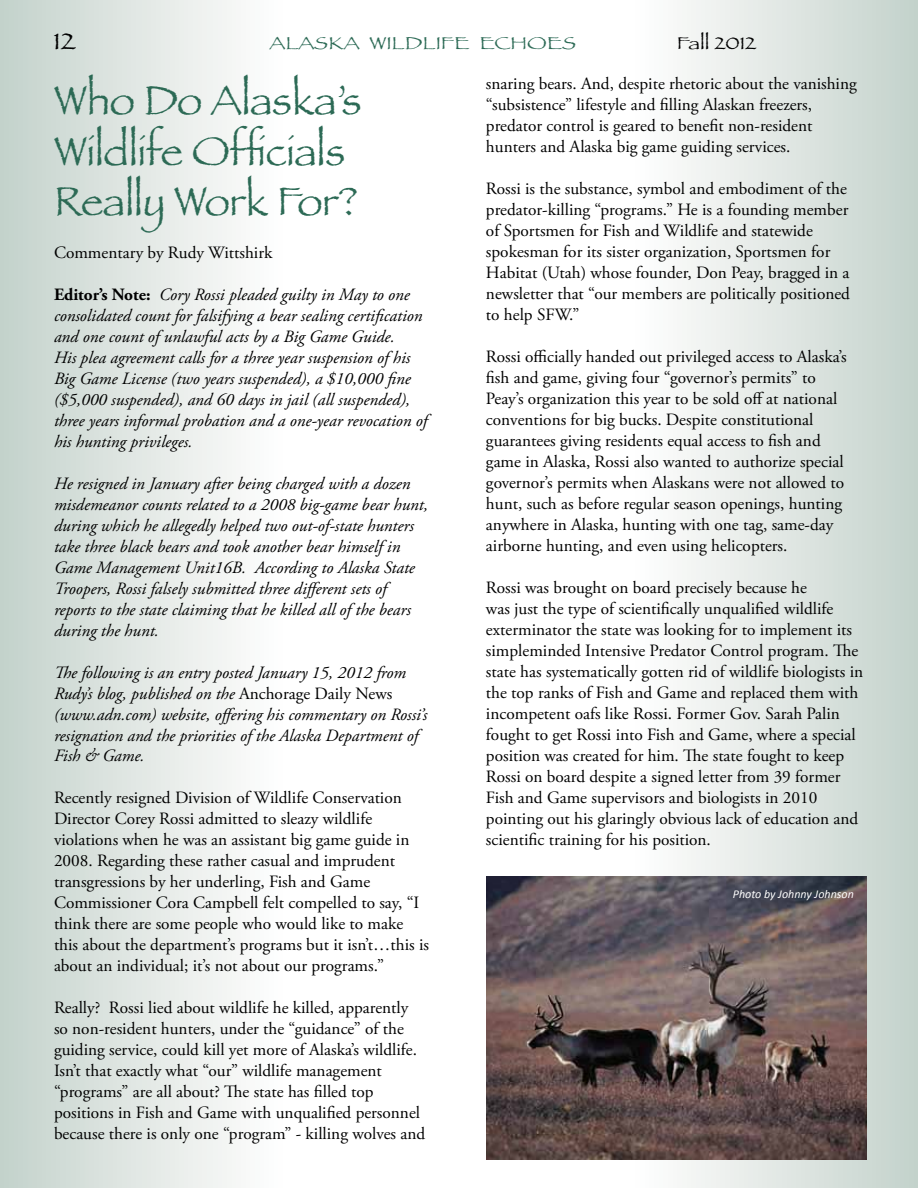
<style>
.page{position:relative;width:918px;height:1188px;background:#fff}
.page>*{position:absolute;margin:0;border:0;box-sizing:border-box;transform-origin:0 0}
.t1{font:42px/50.4px "Papyrus";letter-spacing:-.01em;color:#2c6a55}
.t2{font:24px "Papyrus";color:#000;scale:1.2 1}
.t3{font:18px "Papyrus";color:#2c6a55;scale:1.2 1}
.t4{font:18px "Papyrus";color:#000;scale:1.2 1}
.t5{font:17.25px/21px "Adobe Garamond Pro";color:#000}
.t6{font:italic 17.25px/21px "Adobe Garamond Pro";color:#000}
.t7{font:italic 12px "Calibri";color:#fff}
.s1{font-weight:700;font-style:normal}
.s2{font-style:normal}
</style>
<div class="page">
<div style="left:634px;top:0;width:284px;height:1188px;background:linear-gradient(to right,#fff,#c4d2cb)"></div>
<div style="left:0;top:0;width:284px;height:1188px;background:linear-gradient(to right,#c4d2cb,#fffefe)"></div>
<img style="left:486px;top:876px;width:381px;height:284px">
<h2 class="t2" style="left:54px;top:27px;width:20px">12</h2>
<p class="t3" style="left:270px;top:33px;width:257px">ALASKA WILDLIFE ECHOES</p>
<p class="t4" style="left:677px;top:33px;width:68px">Fall 2012</p>
<h1 class="t1" style="left:54px;top:75px;width:309px">Who Do Alaska’s<br>Wildlife Officials<br>Really Work For?</h1>
<p class="t5" style="left:54px;top:242px;width:220px">Commentary by Rudy Wittshirk</p>
<p class="t6" style="left:54px;top:284px;width:375px"><span class="s1">Editor’s Note:</span> Cory Rossi pleaded guilty in May to one consolidated count for falsifying a bear sealing certification and one count of unlawful acts by a Big Game Guide.<br>His plea agreement calls for a three year suspension of his Big Game License (two years suspended), a $10,000 fine ($5,000 suspended), and 60 days in jail (all suspended), three years informal probation and a one-year revocation of his hunting privileges.</p>
<p class="t6" style="left:54px;top:473px;width:376px">He resigned in January after being charged with a dozen misdemeanor counts related to a 2008 big-game bear hunt, during which he allegedly helped two out-of-state hunters take three black bears and took another bear himself in Game Management Unit16B. According to Alaska State Troopers, Rossi falsely submitted three different sets of reports to the state claiming that he killed all of the bears during the hunt.</p>
<p class="t6" style="left:54px;top:662px;width:375px">The following is an entry posted January 15, 2012 from Rudy’s blog, published on the <span class="s2">Anchorage Daily News </span>(www.adn.com) website, offering his commentary on Rossi’s resignation and the priorities of the Alaska Department of Fish &amp; Game.</p>
<p class="t5" style="left:54px;top:788px;width:377px">Recently resigned Division of Wildlife Conservation Director Corey Rossi admitted to sleazy wildlife violations when he was an assistant big game guide in 2008. Regarding these rather casual and imprudent transgressions by her underling, Fish and Game Commissioner Cora Campbell felt compelled to say, “I think there are some people who would like to make this about the department’s programs but it isn’t…this is about an individual; it’s not about our programs.”</p>
<p class="t5" style="left:54px;top:998px;width:373px">Really? Rossi lied about wildlife he killed, apparently so non-resident hunters, under the “guidance” of the guiding service, could kill yet more of Alaska’s wildlife.<br>Isn’t that exactly what “our” wildlife management “programs” are all about? The state has filled top positions in Fish and Game with unqualified personnel because there is only one “program” - killing wolves and</p>
<p class="t5" style="left:486px;top:74px;width:372px">snaring bears. And, despite rhetoric about the vanishing “subsistence” lifestyle and filling Alaskan freezers, predator control is geared to benefit non-resident hunters and Alaska big game guiding services.</p>
<p class="t5" style="left:486px;top:179px;width:366px">Rossi is the substance, symbol and embodiment of the predator-killing “programs.” He is a founding member of Sportsmen for Fish and Wildlife and statewide spokesman for its sister organization, Sportsmen for Habitat (Utah) whose founder, Don Peay, bragged in a newsletter that “our members are politically positioned to help SFW.”</p>
<p class="t5" style="left:486px;top:347px;width:362px">Rossi officially handed out privileged access to Alaska’s fish and game, giving four “governor’s permits” to Peay’s organization this year to be sold off at national conventions for big bucks. Despite constitutional guarantees giving residents equal access to fish and game in Alaska, Rossi also wanted to authorize special governor’s permits when Alaskans were not allowed to hunt, such as before regular season openings, hunting anywhere in Alaska, hunting with one tag, same-day airborne hunting, and even using helicopters.</p>
<p class="t5" style="left:486px;top:578px;width:379px">Rossi was brought on board precisely because he<br>was just the type of scientifically unqualified wildlife exterminator the state was looking for to implement its simpleminded Intensive Predator Control program. The state has systematically gotten rid of wildlife biologists in the top ranks of Fish and Game and replaced them with incompetent oafs like Rossi. Former Gov. Sarah Palin fought to get Rossi into Fish and Game, where a special position was created for him. The state fought to keep Rossi on board despite a signed letter from 39 former Fish and Game supervisors and biologists in 2010 pointing out his glaringly obvious lack of education and scientific training for his position.</p>
<p class="t7" style="left:733px;top:887px;width:123px">Photo by Johnny Johnson</p>
</div>
